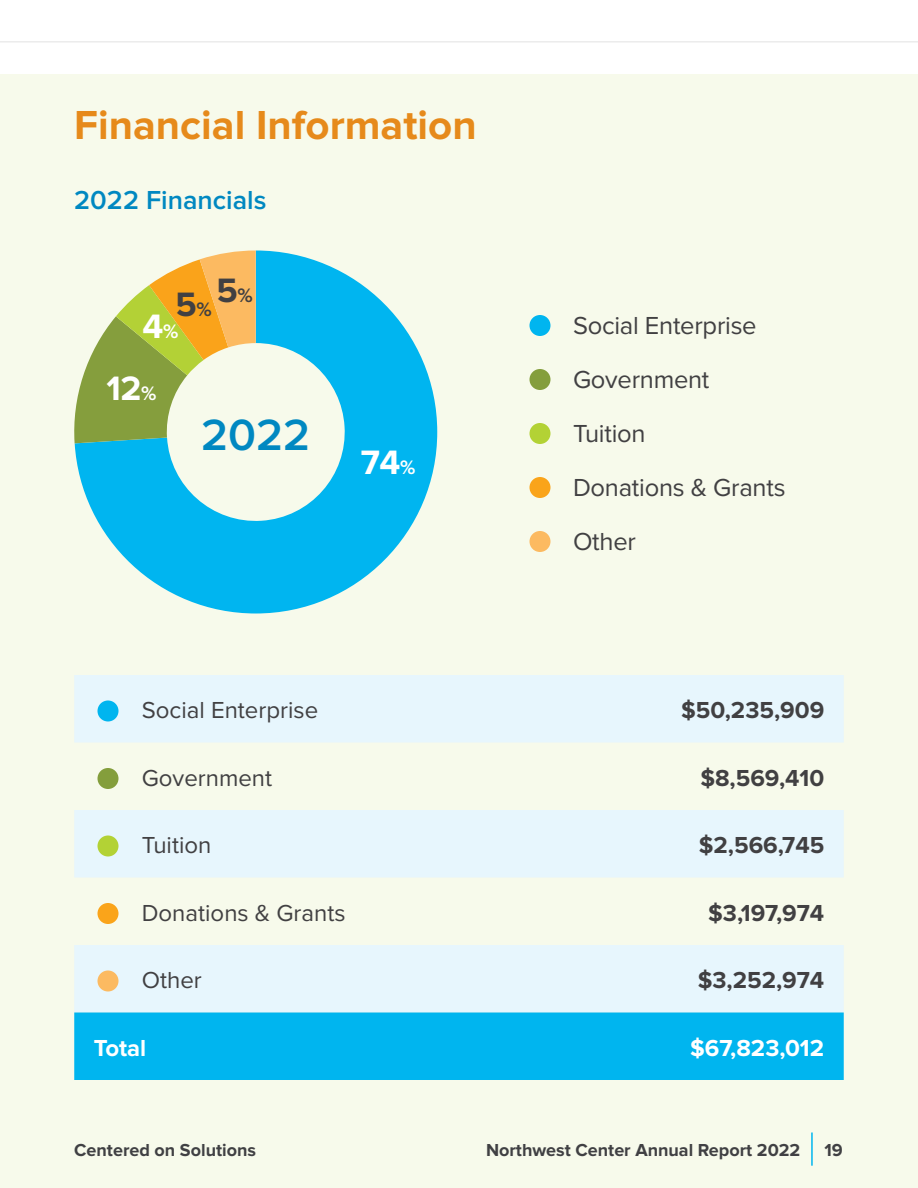
<style>
.page{position:relative;width:918px;height:1188px;background:#fff}
.page>*{position:absolute;margin:0;border:0;box-sizing:border-box;transform-origin:0 0}
.t1{font:600 45.3px "Proxima Nova";color:#0088c1}
.t2{font:700 42px "Proxima Nova";color:#e68a1b}
.Intro_text_2{font:700 35.1px "Proxima Nova";color:#fff}
.Intro_text_2-2{font:700 35.1px "Proxima Nova";color:#414042}
.t3{font:600 27px "Proxima Nova";color:#0088c1}
.Intro_text_2-3{font:25.5px "Proxima Nova";letter-spacing:-.01em;color:#414042}
.Intro_text_2-4{font:24px "Proxima Nova";color:#414042}
.Intro_text_2-5{font:700 24px "Proxima Nova";color:#414042}
.Intro_text_2-6{font:700 24px "Proxima Nova";color:#fff}
.t4{font:700 18px "Proxima Nova";color:#404043}
.s1{font-size:20.25px}
</style>
<div class="page">
<div style="left:0;top:74px;width:918px;height:1114px;background:#f7faeb"></div>
<svg style="left:75px;top:251px;width:362px;height:363px;fill:#00b5f0"></svg>
<svg style="left:74px;top:251px;width:182px;height:192px"></svg>
<svg style="left:74px;top:675px;width:770px;height:337px;fill:#e7f6fd"></svg>
<div style="left:74px;top:1012px;width:770px;height:68px;background:#00b5ef"></div>
<hr style="left:811px;top:1132px;width:2px;height:34px;background:#00b5ef">
<div style="left:98px;top:700px;width:20px;height:22px;background:#00b5ef;border-radius:50%"></div>
<div style="left:530px;top:315px;width:20px;height:21px;background:#00b5ef;border-radius:50%"></div>
<div style="left:98px;top:768px;width:20px;height:21px;background:#849e3c;border-radius:50%"></div>
<div style="left:530px;top:369px;width:20px;height:21px;background:#849e3c;border-radius:50%"></div>
<div style="left:98px;top:836px;width:20px;height:20px;background:#b3d235;border-radius:50%"></div>
<div style="left:530px;top:423px;width:20px;height:21px;background:#b3d235;border-radius:50%"></div>
<div style="left:98px;top:903px;width:20px;height:21px;background:#faa41a;border-radius:50%"></div>
<div style="left:530px;top:477px;width:20px;height:21px;background:#faa41a;border-radius:50%"></div>
<div style="left:98px;top:970px;width:20px;height:22px;background:#fcba61;border-radius:50%"></div>
<div style="left:530px;top:531px;width:20px;height:21px;background:#fcba61;border-radius:50%"></div>
<p class="t2" style="left:74px;top:100px;width:404px">Financial Information</p>
<p class="t3" style="left:74px;top:185px;width:194px">2022 Financials</p>
<p class="Intro_text_2-2" style="left:217px;top:270px;width:38px">5<span class="s1">%</span></p>
<p class="Intro_text_2-2" style="left:176px;top:284px;width:38px">5<span class="s1">%</span></p>
<p class="Intro_text_2" style="left:142px;top:306px;width:37px">4<span class="s1">%</span></p>
<p class="Intro_text_2" style="left:106px;top:368px;width:52px">12<span class="s1">%</span></p>
<p class="t1" style="left:201px;top:409px;width:110px">2022</p>
<p class="Intro_text_2" style="left:361px;top:442px;width:56px">74<span class="s1">%</span></p>
<p class="Intro_text_2-3" style="left:573px;top:307px;width:185px">Social Enterprise</p>
<p class="Intro_text_2-3" style="left:573px;top:361px;width:138px">Government</p>
<p class="Intro_text_2-3" style="left:573px;top:415px;width:74px">Tuition</p>
<p class="Intro_text_2-3" style="left:573px;top:468px;width:214px">Donations &amp; Grants</p>
<p class="Intro_text_2-3" style="left:573px;top:522px;width:64px">Other</p>
<p class="Intro_text_2-4" style="left:142px;top:692px;width:178px">Social Enterprise</p>
<p class="Intro_text_2-5" style="left:681px;top:696px;width:145px">$50,235,909</p>
<p class="Intro_text_2-4" style="left:142px;top:760px;width:132px">Government</p>
<p class="Intro_text_2-5" style="left:700px;top:764px;width:125px">$8,569,410</p>
<p class="Intro_text_2-4" style="left:142px;top:827px;width:71px">Tuition</p>
<p class="Intro_text_2-5" style="left:699px;top:831px;width:127px">$2,566,745</p>
<p class="Intro_text_2-4" style="left:142px;top:895px;width:205px">Donations &amp; Grants</p>
<p class="Intro_text_2-5" style="left:708px;top:899px;width:118px">$3,197,974</p>
<p class="Intro_text_2-4" style="left:142px;top:962px;width:62px">Other</p>
<p class="Intro_text_2-5" style="left:698px;top:966px;width:128px">$3,252,974</p>
<p class="Intro_text_2-6" style="left:94px;top:1034px;width:54px">Total</p>
<p class="Intro_text_2-6" style="left:690px;top:1034px;width:136px">$67,823,012</p>
<p class="t4" style="left:74px;top:1140px;width:183px">Centered on Solutions</p>
<p class="t4" style="left:486px;top:1140px;width:316px">Northwest Center Annual Report 2022</p>
<p class="t4" style="left:824px;top:1140px;width:20px">19</p>
</div>
